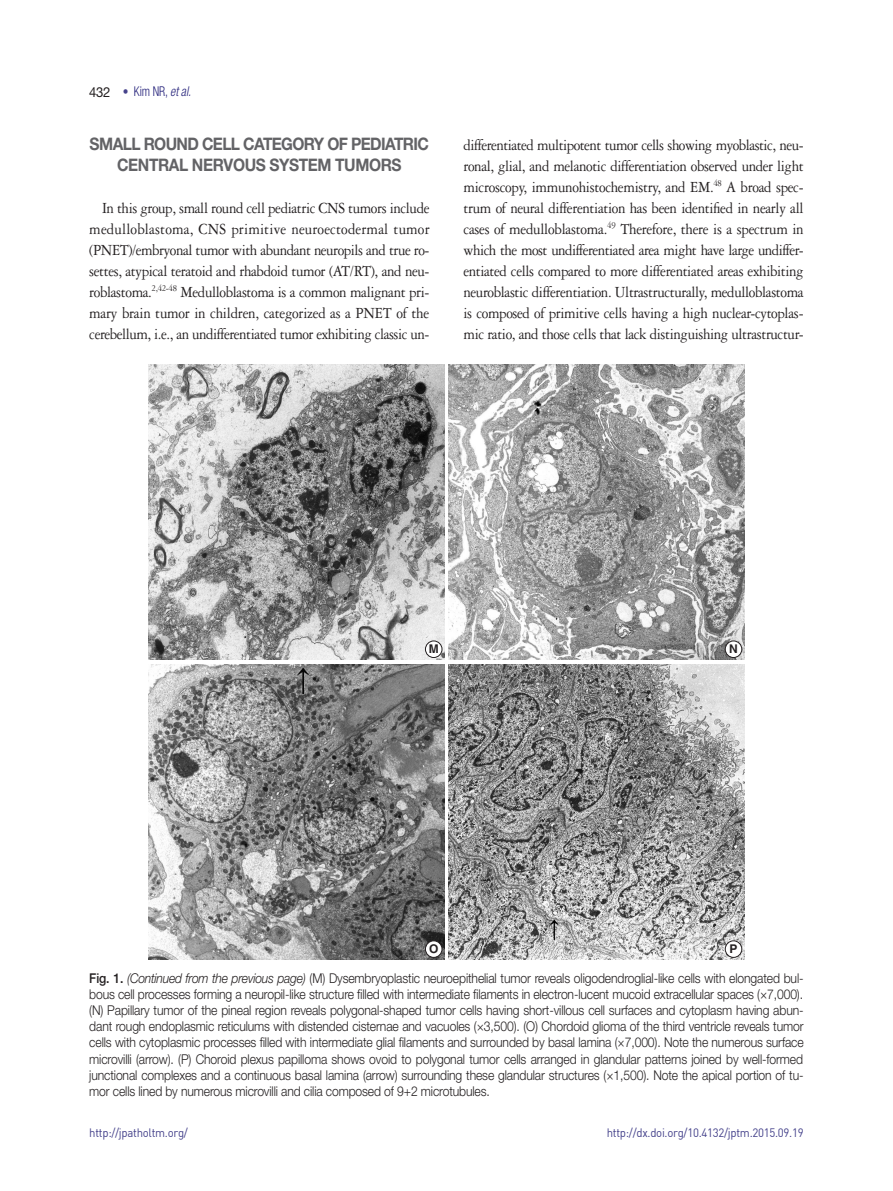
<style>
.page{position:relative;width:893px;height:1191px;background:#fff}
.page>*{position:absolute;margin:0;border:0;box-sizing:border-box;transform-origin:0 0}
.큰제목{font:700 17.25px/21px "Helvetica Neue LT Std";letter-spacing:-.04em;color:#636366;text-align:center;scale:.9 1}
.본문{font:16.5px/21px "Garamond 3 LT Std";letter-spacing:-.03em;color:#231f20;text-align:justify;scale:.9 1}
.그림제목{font:300 13.5px/16.2px "Helvetica Neue LT Std";letter-spacing:-.01em;color:#231f20;text-align:justify;scale:.9 1}
.t1{font:300 condensed 13.5px "Helvetica Neue LT Std";color:#26237b;scale:.9 1}
.t2{font:12px "Dinreg";letter-spacing:-.025em;color:#45428b;scale:.95 1}
.t3{font:700 12px "Helvetica LT Std";color:#231f20}
.s1{font-weight:400;font-stretch:normal;font-size:13.8px;color:#231f20}
.s2{font-size:12.75px;color:#45428b}
.s3{font-style:italic}
.s4{font-weight:500}
</style>
<div class="page">
<img style="left:149px;top:364px;width:295px;height:296px">
<img style="left:149px;top:664px;width:295px;height:295px">
<img style="left:449px;top:364px;width:295px;height:296px">
<img style="left:449px;top:664px;width:295px;height:295px">
<div style="left:425px;top:641px;width:17px;height:16px;background:#fff;border-radius:50%"></div>
<div style="left:425px;top:640px;width:17px;height:18px;border:1px solid #231f20;border-radius:50%"></div>
<div style="left:425px;top:940px;width:17px;height:17px;background:#fff;border-radius:50%"></div>
<div style="left:425px;top:940px;width:17px;height:17px;border:1px solid #231f20;border-radius:50%"></div>
<div style="left:725px;top:641px;width:17px;height:16px;background:#fff;border-radius:50%"></div>
<div style="left:725px;top:640px;width:17px;height:18px;border:1px solid #231f20;border-radius:50%"></div>
<div style="left:725px;top:940px;width:17px;height:17px;background:#fff;border-radius:50%"></div>
<div style="left:725px;top:940px;width:17px;height:17px;border:1px solid #231f20;border-radius:50%"></div>
<p class="t1" style="left:89px;top:84px;width:115px"><span class="s1">432</span> <span class="s2">•</span> Kim NR, <span class="s3">et al.</span></p>
<p class="큰제목" style="left:90px;top:133px;width:379px">SMALL ROUND CELL CATEGORY OF PEDIATRIC<br>CENTRAL NERVOUS SYSTEM TUMORS</p>
<p class="본문" style="left:89px;top:197px;width:380px;text-indent:13px">In this group, small round cell pediatric CNS tumors include medulloblastoma, CNS primitive neuroectodermal tumor (PNET)/embryonal tumor with abundant neuropils and true ro&shy;settes, atypical teratoid and rhabdoid tumor (AT/RT), and neu&shy;roblastoma.<sup>2,42-48</sup> Medulloblastoma is a common malignant pri&shy;mary brain tumor in children, categorized as a PNET of the cerebellum, i.e., an undifferentiated tumor exhibiting classic un-</p>
<p class="본문" style="left:463px;top:134px;width:379px">differentiated multipotent tumor cells showing myoblastic, neu&shy;ronal, glial, and melanotic differentiation observed under light microscopy, immunohistochemistry, and EM.<sup>48</sup> A broad spec&shy;trum of neural differentiation has been identified in nearly all cases of medulloblastoma.<sup>49</sup> Therefore, there is a spectrum in which the most undifferentiated area might have large undiffer&shy;entiated cells compared to more differentiated areas exhibiting neuroblastic differentiation. Ultrastructurally, medulloblastoma is composed of primitive cells having a high nuclear-cytoplas&shy;mic ratio, and those cells that lack distinguishing ultrastructur-</p>
<p class="t3" style="left:429px;top:641px;width:11px">M</p>
<p class="t3" style="left:729px;top:641px;width:10px">N</p>
<p class="t3" style="left:429px;top:941px;width:11px">O</p>
<p class="t3" style="left:729px;top:941px;width:10px">P</p>
<p class="그림제목" style="left:89px;top:969px;width:795px"><span class="s4">Fig. 1.</span> <span class="s3">(Continued from the previous page)</span> (M) Dysembryoplastic neuroepithelial tumor reveals oligodendroglial-like cells with elongated bul&shy;bous cell processes forming a neuropil-like structure filled with intermediate filaments in electron-lucent mucoid extracellular spaces (×7,000). (N) Papillary tumor of the pineal region reveals polygonal-shaped tumor cells having short-villous cell surfaces and cytoplasm having abun&shy;dant rough endoplasmic reticulums with distended cisternae and vacuoles (×3,500). (O) Chordoid glioma of the third ventricle reveals tumor cells with cytoplasmic processes filled with intermediate glial filaments and surrounded by basal lamina (×7,000). Note the numerous surface microvilli (arrow). (P) Choroid plexus papilloma shows ovoid to polygonal tumor cells arranged in glandular patterns joined by well-formed junctional complexes and a continuous basal lamina (arrow) surrounding these glandular structures (×1,500). Note the apical portion of tu&shy;mor cells lined by numerous microvilli and cilia composed of 9+2 microtubules.</p>
<p class="t2" style="left:89px;top:1125px;width:105px">http://jpatholtm.org/</p>
<p class="t2" style="left:607px;top:1125px;width:209px">http://dx.doi.org/10.4132/jptm.2015.09.19</p>
</div>
